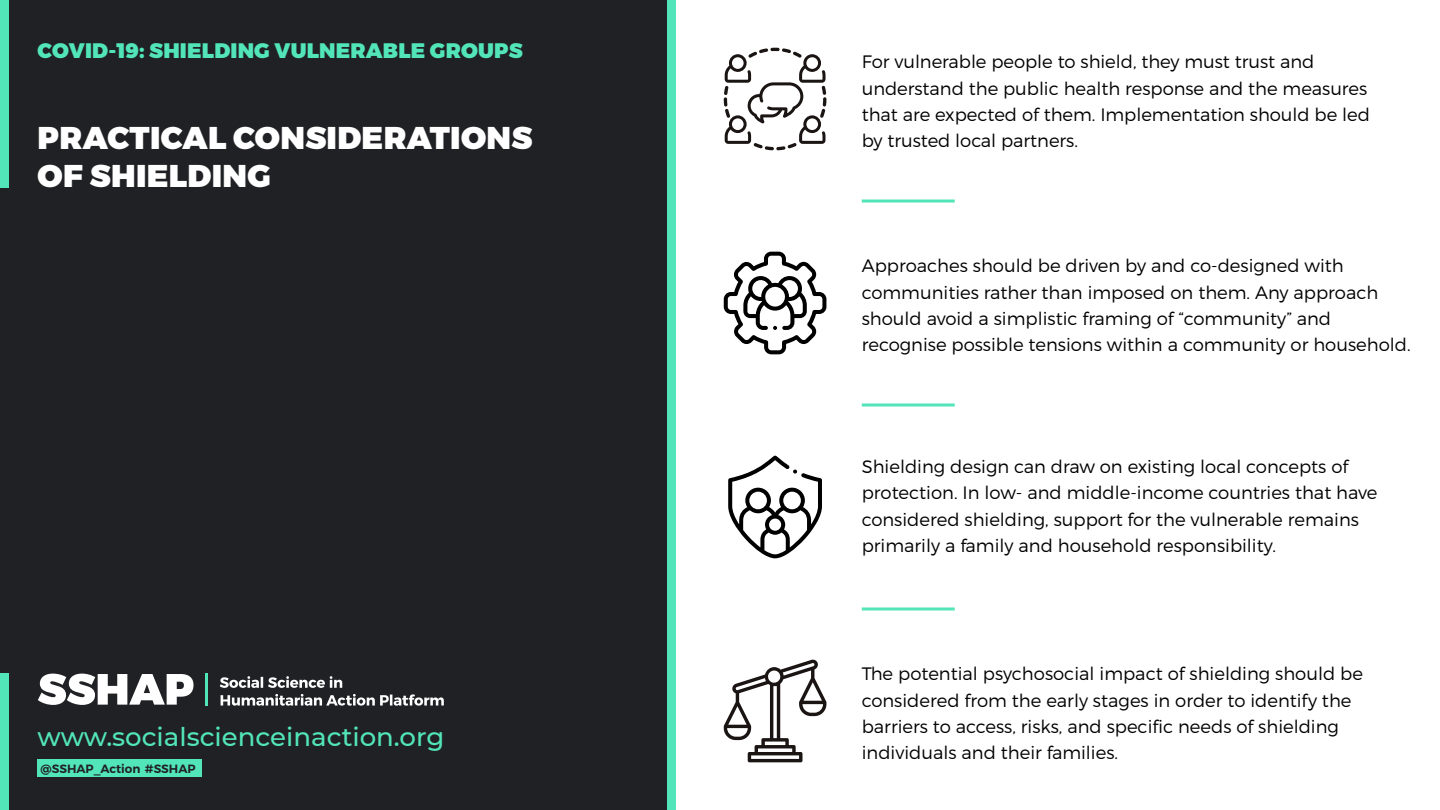
<style>
.page{position:relative;width:1440px;height:810px;background:#fff}
.page>*{position:absolute;margin:0;border:0;box-sizing:border-box;transform-origin:0 0}
.t1{font:900 31.5px/37.8px "Montserrat";letter-spacing:.01em;color:#fff}
.t2{font:500 26.03px "Montserrat";color:#52e5ba}
.t3{font:900 21px "Montserrat";letter-spacing:.01em;color:#52e5ba}
.t4{font:300 18px/26.4px "Montserrat";color:#000}
.t5{font:600 12px "Montserrat";color:#202124}
</style>
<div class="page">
<div style="left:0;top:0;width:668px;height:810px;background:#202124"></div>
<div style="left:668px;top:0;width:8px;height:810px;background:#52e5ba"></div>
<div style="left:38px;top:759px;width:164px;height:18px;background:#52e5ba"></div>
<hr style="left:206px;top:674px;width:2px;height:32px;background:#52e5ba">
<svg style="left:38px;top:674px;width:156px;height:31px"></svg>
<svg style="left:221px;top:694px;width:223px;height:12px"></svg>
<svg style="left:220px;top:676px;width:122px;height:12px"></svg>
<div style="left:0;top:674px;width:9px;height:136px;background:#52e5ba"></div>
<hr style="left:862px;top:607px;width:93px;height:3px;background:#52e5ba">
<hr style="left:862px;top:404px;width:93px;height:2px;background:#52e5ba">
<hr style="left:862px;top:200px;width:93px;height:3px;background:#52e5ba">
<svg style="left:724px;top:48px;width:102px;height:102px"></svg>
<svg style="left:724px;top:252px;width:102px;height:102px"></svg>
<svg style="left:728px;top:456px;width:94px;height:102px"></svg>
<svg style="left:724px;top:660px;width:102px;height:102px"></svg>
<div style="left:0;top:0;width:9px;height:187px;background:#52e5ba"></div>
<p class="t3" style="left:38px;top:37px;width:487px">COVID-19: SHIELDING VULNERABLE GROUPS</p>
<h1 class="t1" style="left:38px;top:120px;width:496px">PRACTICAL CONSIDERATIONS<br>OF SHIELDING</h1>
<h2 class="t2" style="left:38px;top:719px;width:408px">www.socialscienceinaction.org</h2>
<p class="t5" style="left:40px;top:761px;width:157px">@SSHAP_Action #SSHAP</p>
<p class="t4" style="left:862px;top:48px;width:510px">For vulnerable people to shield, they must trust and understand the public health response and the measures that are expected of them. Implementation should be led by trusted local partners.</p>
<p class="t4" style="left:862px;top:252px;width:550px">Approaches should be driven by and co-designed with communities rather than imposed on them. Any approach should avoid a simplistic framing of “community” and recognise possible tensions within a community or household.</p>
<p class="t4" style="left:862px;top:453px;width:517px">Shielding design can draw on existing local concepts of protection. In low- and middle-income countries that have considered shielding, support for the vulnerable remains primarily a family and household responsibility.</p>
<p class="t4" style="left:862px;top:660px;width:503px">The potential psychosocial impact of shielding should be considered from the early stages in order to identify the barriers to access, risks, and specific needs of shielding individuals and their families.</p>
</div>
